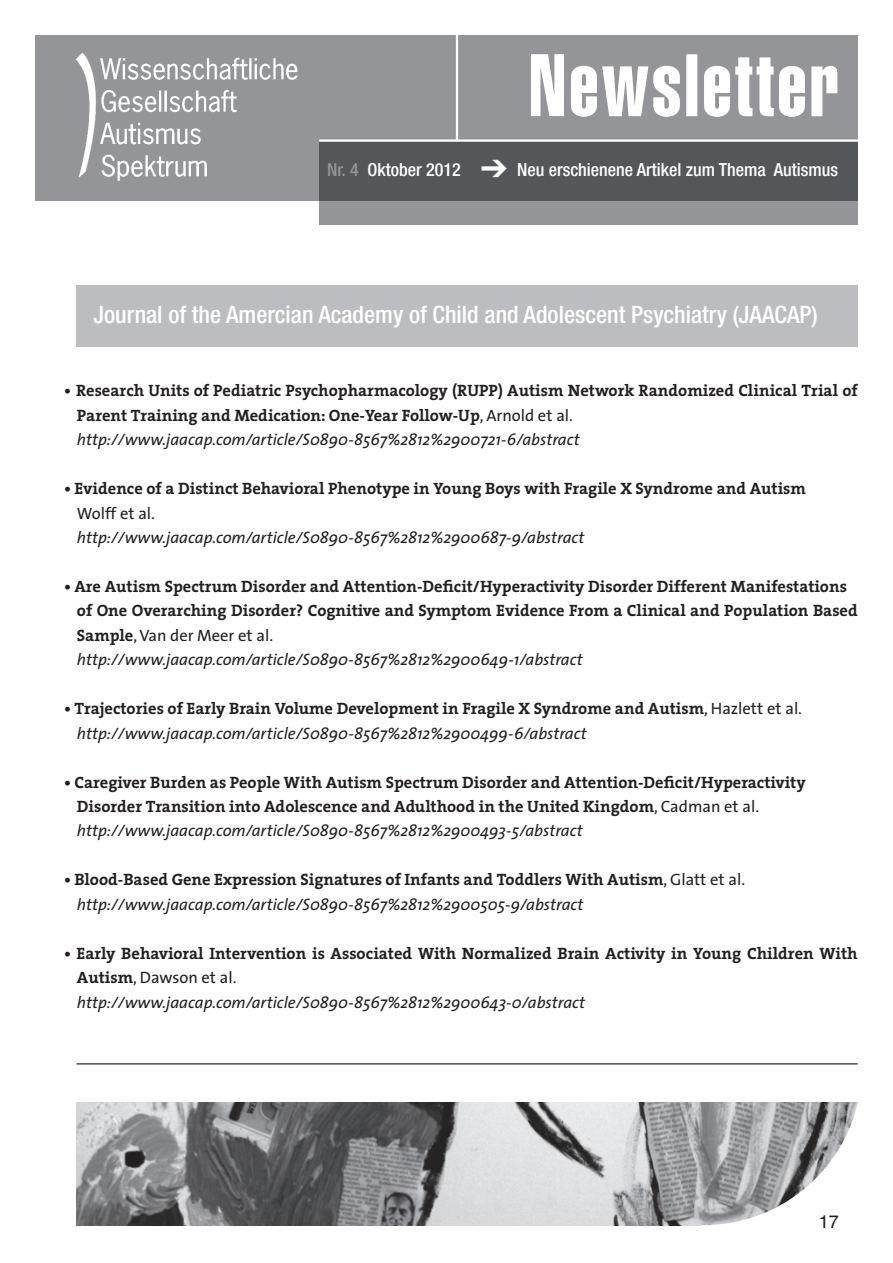
<style>
.page{position:relative;width:893px;height:1263px;background:#fff}
.page>*{position:absolute;margin:0;border:0;box-sizing:border-box;transform-origin:0 0}
.t1{font:87px "Helvetica Extra Compressed";letter-spacing:.04em;color:#fff}
.Links_Head{font:500 condensed 24px "Helvetica Neue";color:#fff}
.t2{font:500 condensed 18px "Helvetica Neue";color:#fff}
.t3{font:18px "Helvetica";color:#231f20}
.Fließtext_ohne_Einzu{font:700 16.5px/24.5px "The Serif";color:#231f20}
.t4{font:italic 16.5px "The Sans";color:#231f20}
.Fließtext_ohne_Einzu-2{font:16.5px "The Sans";color:#231f20}
.s1{color:#939598}
.s2{font-family:"The Sans";font-weight:400}
</style>
<div class="page">
<div style="left:35px;top:35px;width:823px;height:166px;background:#939598"></div>
<svg style="left:319px;top:142px;width:539px;height:83px;background:#66696c"></svg>
<hr style="left:319px;top:139px;width:547px;height:3px;background:#fff">
<img style="left:75px;top:52px;width:223px;height:129px">
<hr style="left:456px;top:29px;width:2px;height:112px;background:#fff">
<img style="left:77px;top:1103px;width:625px;height:122px">
<svg style="left:702px;top:1102px;width:156px;height:124px"></svg>
<div style="left:77px;top:286px;width:781px;height:61px;background:#bcbdc0"></div>
<hr style="left:77px;top:1063px;width:781px;height:1px;background:#231f20">
<svg style="left:650px;top:161px;width:25px;height:17px"></svg>
<p class="t1" style="left:529px;top:33px;width:312px">Newsletter</p>
<p class="t2" style="left:481px;top:159px;width:359px">➔ Neu erschienene Artikel zum Thema Autismus</p>
<p class="t2" style="left:327px;top:159px;width:135px"><span class="s1">Nr. 4</span> Oktober 2012</p>
<p class="t2" style="left:686px;top:159px;width:156px">Neuigk iten der WGAS</p>
<p class="Links_Head" style="left:94px;top:300px;width:726px">Journal of the Amercian Academy of Child and Adolescent Psychiatry (JAACAP)</p>
<p class="Fließtext_ohne_Einzu" style="left:77px;top:378px;width:782px;text-indent:-13px">• Research Units of Pediatric Psychopharmacology (RUPP) Autism Network Randomized Clinical Trial of<br>Parent Training and Medication: One-Year Follow-Up<span class="s2">, Arnold et al.</span></p>
<p class="t4" style="left:77px;top:426px;width:504px">http://www.jaacap.com/article/S0890-8567%2812%2900721-6/abstract</p>
<p class="Fließtext_ohne_Einzu" style="left:64px;top:476px;width:743px">• Evidence of a Distinct Behavioral Phenotype in Young Boys with Fragile X Syndrome and Autism</p>
<p class="Fließtext_ohne_Einzu-2" style="left:77px;top:499px;width:80px">Wolff et al.</p>
<p class="t4" style="left:77px;top:524px;width:509px">http://www.jaacap.com/article/S0890-8567%2812%2900687-9/abstract</p>
<p class="Fließtext_ohne_Einzu" style="left:64px;top:574px;width:784px">• Are Autism Spectrum Disorder and Attention-Deficit/Hyperactivity Disorder Different Manifestations</p>
<p class="Fließtext_ohne_Einzu" style="left:77px;top:598px;width:782px">of One Overarching Disorder? Cognitive and Symptom Evidence From a Clinical and Population Based<br>Sample<span class="s2">, Van der Meer et al.</span></p>
<p class="t4" style="left:77px;top:646px;width:507px">http://www.jaacap.com/article/S0890-8567%2812%2900649-1/abstract</p>
<p class="Fließtext_ohne_Einzu" style="left:64px;top:696px;width:739px">• Trajectories of Early Brain Volume Development in Fragile X Syndrome and Autism<span class="s2">, Hazlett et al.</span></p>
<p class="t4" style="left:77px;top:719px;width:511px">http://www.jaacap.com/article/S0890-8567%2812%2900499-6/abstract</p>
<p class="Fließtext_ohne_Einzu" style="left:64px;top:769px;width:743px">• Caregiver Burden as People With Autism Spectrum Disorder and Attention-Deficit/Hyperactivity</p>
<p class="Fließtext_ohne_Einzu" style="left:77px;top:794px;width:684px">Disorder Transition into Adolescence and Adulthood in the United Kingdom<span class="s2">, Cadman et al.</span></p>
<p class="t4" style="left:77px;top:817px;width:507px">http://www.jaacap.com/article/S0890-8567%2812%2900493-5/abstract</p>
<p class="Fließtext_ohne_Einzu" style="left:64px;top:867px;width:682px">• Blood-Based Gene Expression Signatures of Infants and Toddlers With Autism<span class="s2">, Glatt et al.</span></p>
<p class="t4" style="left:77px;top:890px;width:508px">http://www.jaacap.com/article/S0890-8567%2812%2900505-9/abstract</p>
<p class="Fließtext_ohne_Einzu" style="left:77px;top:940px;width:782px;text-indent:-13px">• Early Behavioral Intervention is Associated With Normalized Brain Activity in Young Children With<br>Autism<span class="s2">, Dawson et al.</span></p>
<p class="t4" style="left:77px;top:988px;width:510px">http://www.jaacap.com/article/S0890-8567%2812%2900643-0/abstract</p>
<p class="t3" style="left:819px;top:1211px;width:22px">17</p>
</div>
